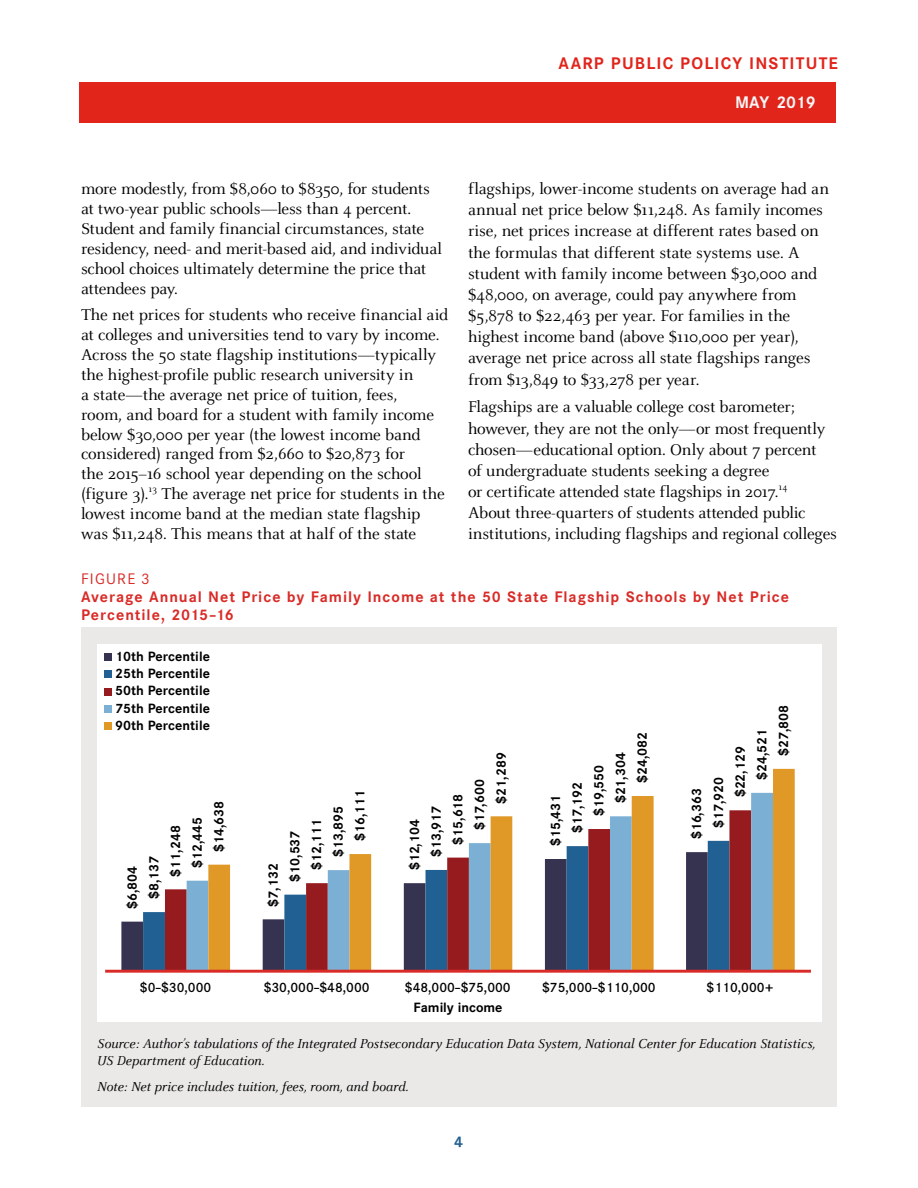
<style>
.page{position:relative;width:918px;height:1188px;background:#fff}
.page>*{position:absolute;margin:0;border:0;box-sizing:border-box;transform-origin:0 0}
.t1{font:17.25px/20px "Celeste Pro";letter-spacing:-.015em;color:#000}
.t2{font:700 16.5px "Corporate S";letter-spacing:.07em;color:#e1251b}
.t3{font:700 16.5px "Corporate S";letter-spacing:-.01em;color:#f6f6f7}
.t4{font:700 15px/18px "Corporate S";letter-spacing:.065em;color:#d92b27}
.t5{font:15px "Corporate S";letter-spacing:.08em;color:#d92b27}
.t6{font:700 15px "Corporate S";color:#236092}
.TableSource{font:italic 14.25px/17.2px "Celeste Pro";letter-spacing:-.005em;color:#000}
.Division{font:700 13.2px/17.2px "Corporate S";letter-spacing:-.005em;color:#000;text-align:justify}
.Division-2{font:500 13.2px "Corporate S";color:#000}
</style>
<div class="page">
<div style="left:80px;top:83px;width:756px;height:40px;background:#e1251b"></div>
<div style="left:81px;top:628px;width:756px;height:479px;background:#eae9e8"></div>
<div style="left:97px;top:644px;width:725px;height:378px;background:#fff"></div>
<svg style="left:121px;top:921px;width:22px;height:49px"></svg>
<svg style="left:143px;top:912px;width:22px;height:58px"></svg>
<svg style="left:165px;top:880px;width:22px;height:90px;fill:#961b1e"></svg>
<div style="left:187px;top:880px;width:21px;height:90px;background:#7bafd4"></div>
<svg style="left:208px;top:769px;width:587px;height:201px"></svg>
<hr style="left:105px;top:970px;width:706px;height:3px;background:#d92b27">
<div style="left:104px;top:653px;width:8px;height:8px;background:#363351"></div>
<div style="left:104px;top:671px;width:8px;height:7px;background:#216092"></div>
<div style="left:104px;top:688px;width:8px;height:7px;background:#961b1e"></div>
<div style="left:104px;top:705px;width:8px;height:8px;background:#7bafd4"></div>
<div style="left:104px;top:722px;width:8px;height:8px;background:#e09826"></div>
<p class="t2" style="left:559px;top:53px;width:281px">AARP PUBLIC POLICY INSTITUTE</p>
<p class="t3" style="left:735px;top:92px;width:82px">MAY 2019</p>
<p class="t1" style="left:81px;top:178px;width:363px">more modestly, from $8,060 to $8350, for students at two-year public schools—less than 4 percent.<br>Student and family financial circumstances, state residency, need- and merit-based aid, and individual school choices ultimately determine the price that attendees pay.</p>
<p class="t1" style="left:81px;top:305px;width:369px">The net prices for students who receive financial aid at colleges and universities tend to vary by income.<br>Across the 50 state flagship institutions—typically the highest-profile public research university in<br>a state—the average net price of tuition, fees,<br>room, and board for a student with family income below $30,000 per year (the lowest income band considered) ranged from $2,660 to $20,873 for<br>the 2015–16 school year depending on the school (figure 3).<sup>13</sup> The average net price for students in the lowest income band at the median state flagship was $11,248. This means that at half of the state</p>
<p class="t1" style="left:468px;top:178px;width:363px;line-height:21.1px">flagships, lower-income students on average had an annual net price below $11,248. As family incomes rise, net prices increase at different rates based on the formulas that different state systems use. A student with family income between $30,000 and $48,000, on average, could pay anywhere from $5,878 to $22,463 per year. For families in the highest income band (above $110,000 per year), average net price across all state flagships ranges from $13,849 to $33,278 per year.</p>
<p class="t1" style="left:468px;top:396px;width:371px;line-height:21.1px">Flagships are a valuable college cost barometer; however, they are not the only—or most frequently chosen—educational option. Only about 7 percent<br>of undergraduate students seeking a degree<br>or certificate attended state flagships in 2017.<sup>14<br></sup>About three-quarters of students attended public institutions, including flagships and regional colleges</p>
<p class="t5" style="left:81px;top:570px;width:70px">FIGURE 3</p>
<p class="t4" style="left:81px;top:588px;width:710px">Average Annual Net Price by Family Income at the 50 State Flagship Schools by Net Price<br>Percentile, 2015–16</p>
<p class="Division" style="left:115px;top:648px;width:96px">10th Percentile 25th Percentile 50th Percentile 75th Percentile 90th Percentile</p>
<p class="Division" style="left:210px;top:852px;width:53px;rotate:-90deg">$14,638</p>
<p class="Division" style="left:352px;top:841px;width:53px;rotate:-90deg">$16,111</p>
<p class="Division" style="left:189px;top:868px;width:53px;rotate:-90deg">$12,445</p>
<p class="Division" style="left:330px;top:857px;width:53px;rotate:-90deg">$13,895</p>
<p class="Division" style="left:167px;top:877px;width:53px;rotate:-90deg">$11,248</p>
<p class="Division" style="left:308px;top:870px;width:53px;rotate:-90deg">$12,111</p>
<p class="Division" style="left:287px;top:882px;width:53px;rotate:-90deg">$10,537</p>
<p class="Division" style="left:145px;top:899px;width:45px;rotate:-90deg">$8,137</p>
<p class="Division" style="left:124px;top:909px;width:45px;rotate:-90deg">$6,804</p>
<p class="Division" style="left:265px;top:907px;width:45px;rotate:-90deg">$7,132</p>
<p class="Division" style="left:493px;top:804px;width:53px;rotate:-90deg">$21,289</p>
<p class="Division" style="left:471px;top:830px;width:53px;rotate:-90deg">$17,600</p>
<p class="Division" style="left:449px;top:845px;width:53px;rotate:-90deg">$15,618</p>
<p class="Division" style="left:428px;top:857px;width:53px;rotate:-90deg">$13,917</p>
<p class="Division" style="left:406px;top:870px;width:53px;rotate:-90deg">$12,104</p>
<p class="Division" style="left:775px;top:756px;width:53px;rotate:-90deg">$27,808</p>
<p class="Division" style="left:753px;top:780px;width:53px;rotate:-90deg">$24,521</p>
<p class="Division" style="left:634px;top:783px;width:53px;rotate:-90deg">$24,082</p>
<p class="Division" style="left:732px;top:797px;width:53px;rotate:-90deg">$22,129</p>
<p class="Division" style="left:612px;top:803px;width:53px;rotate:-90deg">$21,304</p>
<p class="Division" style="left:591px;top:816px;width:53px;rotate:-90deg">$19,550</p>
<p class="Division" style="left:569px;top:833px;width:53px;rotate:-90deg">$17,192</p>
<p class="Division" style="left:710px;top:828px;width:53px;rotate:-90deg">$17,920</p>
<p class="Division" style="left:547px;top:846px;width:53px;rotate:-90deg">$15,431</p>
<p class="Division" style="left:688px;top:839px;width:53px;rotate:-90deg">$16,363</p>
<p class="Division-2" style="left:140px;top:980px;width:73px">$0–$30,000</p>
<p class="Division-2" style="left:264px;top:980px;width:107px">$30,000–$48,000</p>
<p class="Division-2" style="left:405px;top:980px;width:107px">$48,000–$75,000</p>
<p class="Division-2" style="left:542px;top:980px;width:115px">$75,000–$110,000</p>
<p class="Division-2" style="left:707px;top:980px;width:69px">$110,000+</p>
<p class="Division" style="left:414px;top:999px;width:90px">Family income</p>
<p class="TableSource" style="left:97px;top:1034px;width:719px">Source: Author’s tabulations of the Integrated Postsecondary Education Data System, National Center for Education Statistics,<br>US Department of Education.</p>
<p class="TableSource" style="left:97px;top:1078px;width:313px">Note: Net price includes tuition, fees, room, and board.</p>
<p class="t6" style="left:454px;top:1133px;width:11px">4</p>
</div>
